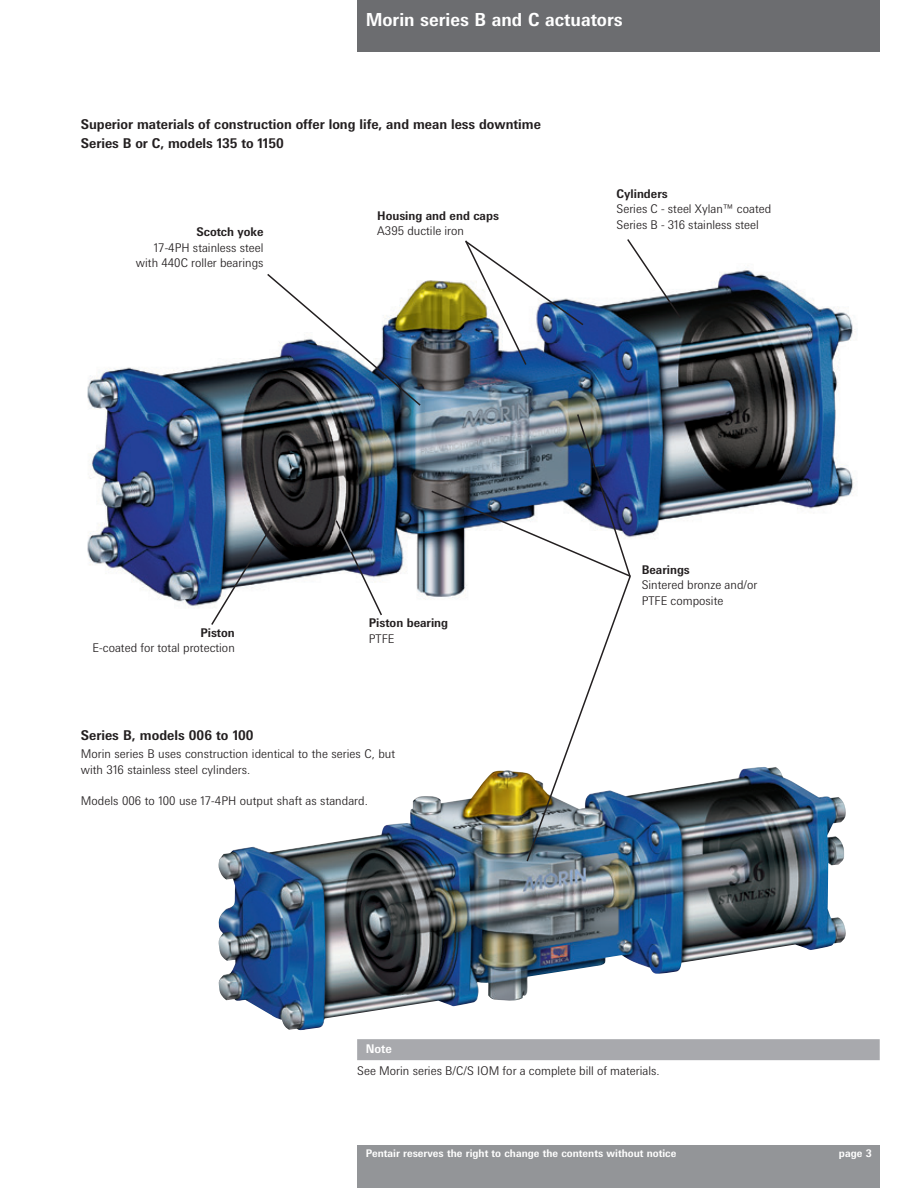
<style>
.page{position:relative;width:918px;height:1188px;background:#fff}
.page>*{position:absolute;margin:0;border:0;box-sizing:border-box;transform-origin:0 0}
.t1{font:700 18px "Messe Univers";color:#fff}
.t2{font:700 13.5px/19px "Messe Univers";color:#231f20}
.t3{font:300 12px/15.8px "Messe Univers";color:#231f20}
.t4{font:700 12px "Messe Univers";color:#231f20}
.t5{font:700 12px "Messe Univers";color:#fff}
.t6{font:700 10.5px "Messe Univers";color:#fff}
</style>
<div class="page">
<img style="left:218px;top:767px;width:628px;height:263px">
<img style="left:87px;top:269px;width:767px;height:338px">
<img style="left:464px;top:240px;width:121px;height:126px">
<img style="left:266px;top:272px;width:156px;height:135px">
<svg style="left:210px;top:524px;width:64px;height:101px"></svg>
<img style="left:430px;top:413px;width:202px;height:450px">
<img style="left:334px;top:519px;width:49px;height:97px">
<svg style="left:626px;top:239px;width:57px;height:81px"></svg>
<div style="left:357px;top:0;width:523px;height:52px;background:#6c6d70"></div>
<div style="left:357px;top:1145px;width:523px;height:43px;background:#939598"></div>
<div style="left:357px;top:1039px;width:523px;height:21px;background:#a8a9ad"></div>
<h1 class="t1" style="left:366px;top:8px;width:259px">Morin series B and C actuators</h1>
<p class="t2" style="left:81px;top:114px;width:462px">Superior materials of construction offer long life, and mean less downtime<br>Series B or C, models 135 to 1150</p>
<p class="t4" style="left:196px;top:224px;width:69px">Scotch yoke</p>
<p class="t3" style="left:136px;top:239px;width:129px;text-align:right">17-4PH stainless steel with 440C roller bearings</p>
<p class="t4" style="left:377px;top:208px;width:123px">Housing and end caps</p>
<p class="t3" style="left:377px;top:223px;width:88px">A395 ductile iron</p>
<p class="t4" style="left:617px;top:186px;width:53px">Cylinders</p>
<p class="t3" style="left:617px;top:201px;width:156px">Series C - steel Xylan™ coated<br>Series B - 316 stainless steel</p>
<p class="t4" style="left:200px;top:625px;width:36px">Piston</p>
<p class="t3" style="left:93px;top:640px;width:144px">E-coated for total protection</p>
<p class="t4" style="left:369px;top:615px;width:81px">Piston bearing</p>
<p class="t3" style="left:369px;top:630px;width:27px">PTFE</p>
<p class="t2" style="left:81px;top:725px;width:174px">Series B, models 006 to 100</p>
<p class="t3" style="left:81px;top:746px;width:316px">Morin series B uses construction identical to the series C, but with 316 stainless steel cylinders.</p>
<p class="t3" style="left:81px;top:793px;width:289px">Models 006 to 100 use 17-4PH output shaft as standard.</p>
<p class="t4" style="left:642px;top:562px;width:50px">Bearings</p>
<p class="t3" style="left:642px;top:577px;width:117px">Sintered bronze and/or<br>PTFE composite</p>
<p class="t5" style="left:366px;top:1041px;width:28px">Note</p>
<p class="t3" style="left:357px;top:1062px;width:304px">See Morin series B/C/S IOM for a complete bill of materials.</p>
<p class="t6" style="left:366px;top:1147px;width:312px">Pentair reserves the right to change the contents without notice</p>
<p class="t6" style="left:839px;top:1147px;width:34px">page 3</p>
</div>
